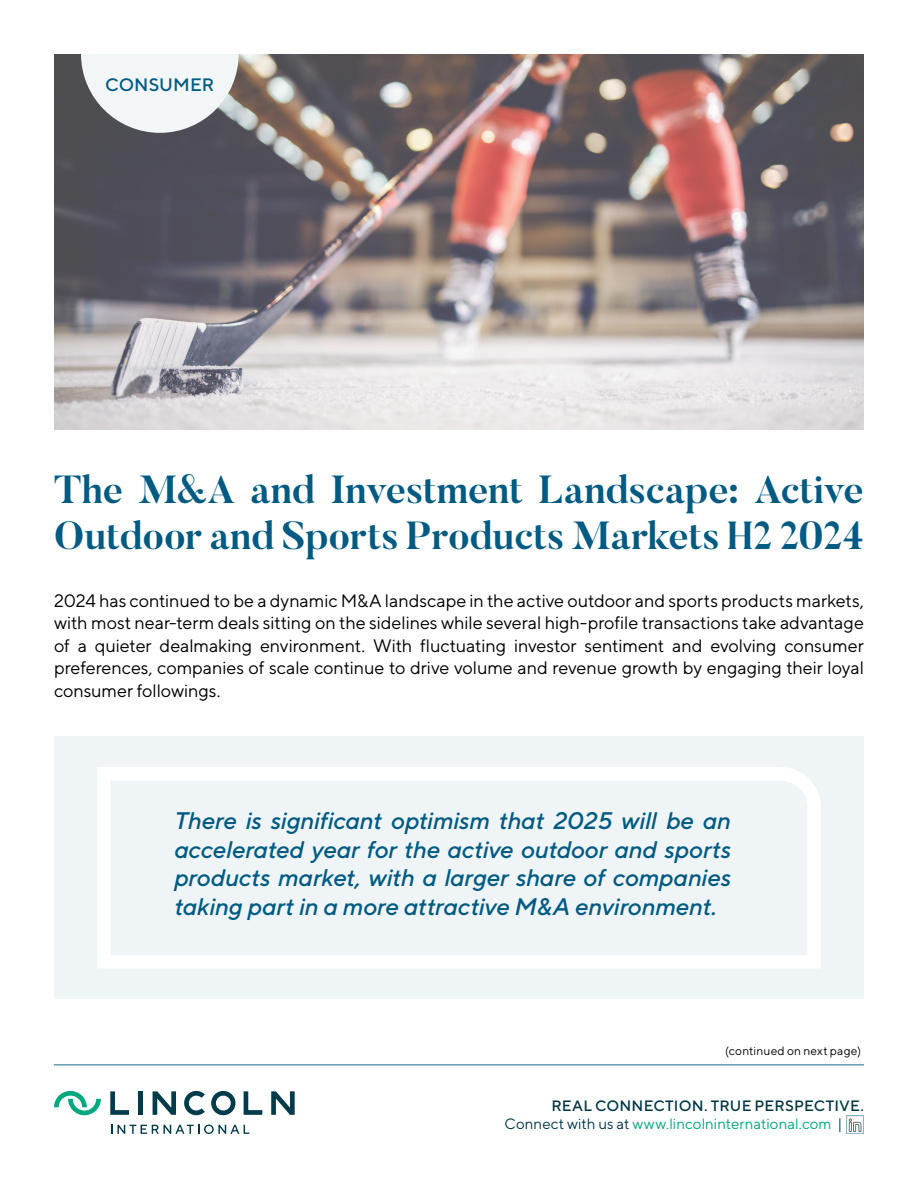
<style>
.page{position:relative;width:918px;height:1188px;background:#fff}
.page>*{position:absolute;margin:0;border:0;box-sizing:border-box;transform-origin:0 0}
.t1{font:700 39px/46.8px "Butler";letter-spacing:-.005em;color:#005a81}
.t2{font:italic 500 24px/28.8px "TT Norms";letter-spacing:-.01em;color:#005a81;text-align:justify}
.t3{font:18px/22.5px "TT Norms";letter-spacing:-.005em;color:#000;text-align:justify}
.t4{font:500 18px "TT Norms";letter-spacing:.005em;color:#005a81}
.t5{font:500 15px/18px "TT Norms";letter-spacing:.01em;color:#003644}
.t6{font:12px "TT Norms";letter-spacing:.015em;color:#000}
.s1{font-weight:400}
.s2{font-weight:400;color:#00a87e}
</style>
<div class="page">
<div style="left:138px;top:1091px;width:5px;height:24px;background:#003b4c"></div>
<svg style="left:153px;top:1091px;width:23px;height:24px"></svg>
<svg style="left:110px;top:1091px;width:19px;height:24px"></svg>
<svg style="left:271px;top:1091px;width:24px;height:24px"></svg>
<svg style="left:244px;top:1091px;width:18px;height:24px"></svg>
<svg style="left:184px;top:1091px;width:21px;height:24px"></svg>
<svg style="left:211px;top:1091px;width:25px;height:24px"></svg>
<svg style="left:54px;top:1091px;width:47px;height:24px"></svg>
<svg style="left:111px;top:1125px;width:138px;height:9px"></svg>
<img style="left:846px;top:1115px;width:18px;height:18px">
<div style="left:54px;top:54px;width:810px;height:376px;background:#e3e1dc;opacity:.75"></div>
<hr style="left:54px;top:1064px;width:810px;height:2px;background:#679db4">
<svg style="left:81px;top:54px;width:158px;height:79px"></svg>
<div style="left:54px;top:737px;width:810px;height:262px;background:#eff5f7"></div>
<svg style="left:97px;top:767px;width:724px;height:201px"></svg>
<p class="t4" style="left:105px;top:73px;width:111px">CONSUMER</p>
<h1 class="t1" style="left:54px;top:466px;width:811px">The M&amp;A and Investment Landscape: Active<br>Outdoor and Sports Products Markets H2 2024</h1>
<p class="t3" style="left:54px;top:589px;width:812px">2024 has continued to be a dynamic M&amp;A landscape in the active outdoor and sports products markets, with most near-term deals sitting on the sidelines while several high-profile transactions take advantage of a quieter dealmaking environment. With fluctuating investor sentiment and evolving consumer preferences, companies of scale continue to drive volume and revenue growth by engaging their loyal consumer followings.</p>
<h2 class="t2" style="left:174px;top:805px;width:558px">There is significant optimism that 2025 will be an accelerated year for the active outdoor and sports products market, with a larger share of companies taking part in a more attractive M&amp;A environment.</h2>
<p class="t6" style="left:725px;top:1043px;width:137px">(continued on next page)</p>
<p class="t5" style="left:505px;top:1096px;width:361px;text-indent:47px">REAL CONNECTION. TRUE PERSPECTIVE.<br><span class="s1">Connect with us at</span> <span class="s2">www.lincolninternational.com</span> <span class="s1">|</span></p>
</div>
